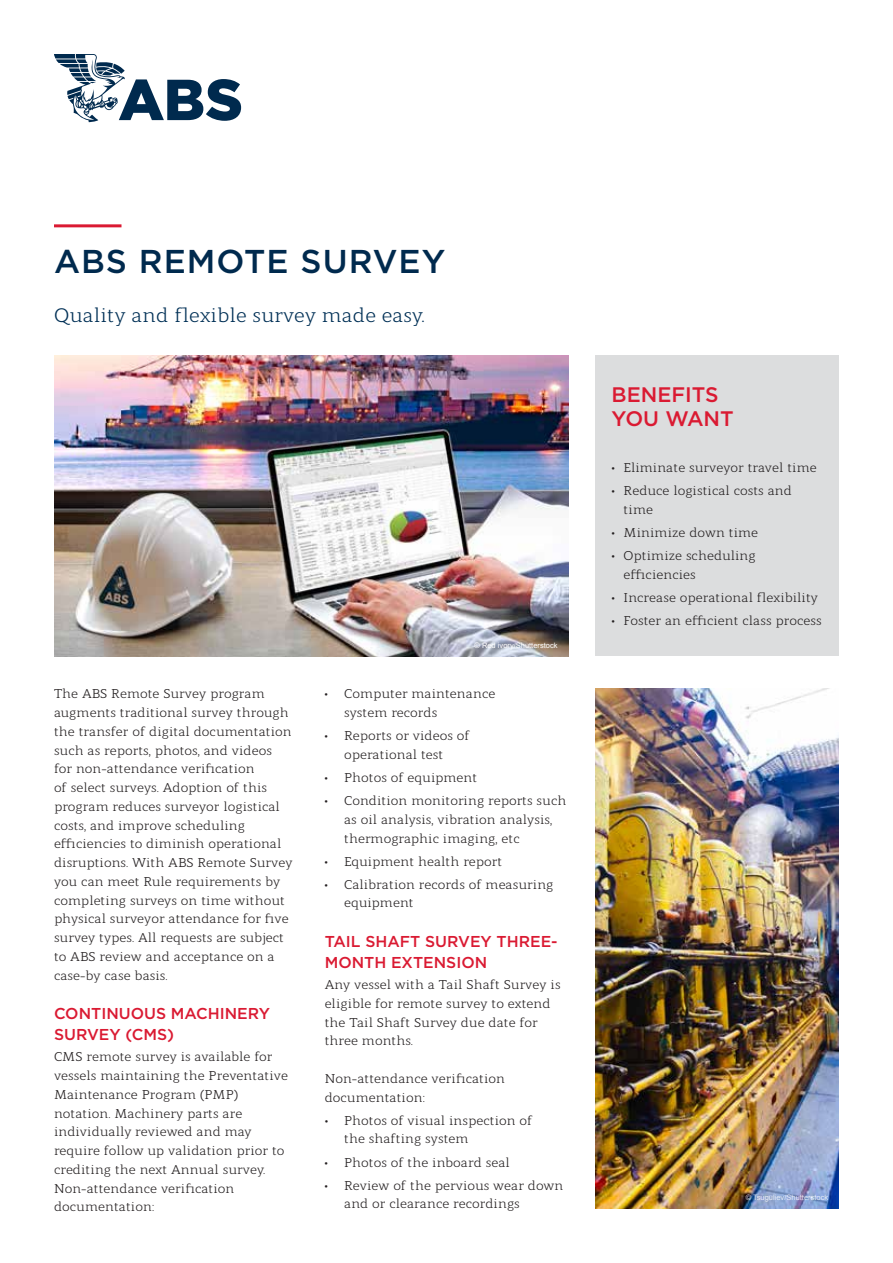
<style>
.page{position:relative;width:893px;height:1263px;background:#fff}
.page>*{position:absolute;margin:0;border:0;box-sizing:border-box;transform-origin:0 0}
.t1{font:500 33px "Gotham";letter-spacing:.03em;color:#002a4e}
.t2{font:500 21px/24px "Gotham";color:#da1a32}
.t3{font:19.5px "Modum";color:#003056}
.t4{font:500 15.75px/21px "Gotham";color:#da1a32}
.t5{font:12.75px/18.8px "Modum";color:#231f20}
.t6{font:7.5px "Arial";color:#fff}
</style>
<div class="page">
<hr style="left:54px;top:224px;width:68px;height:3px;background:#da1a32">
<svg style="left:54px;top:54px;width:187px;height:68px"></svg>
<img style="left:54px;top:356px;width:514px;height:300px">
<div style="left:595px;top:356px;width:244px;height:300px;background:#dcddde"></div>
<img style="left:595px;top:689px;width:244px;height:520px">
<h1 class="t1" style="left:54px;top:239px;width:393px">ABS REMOTE SURVEY</h1>
<h3 class="t3" style="left:54px;top:300px;width:372px">Quality and flexible survey made easy.</h3>
<p class="t6" style="left:474px;top:640px;width:85px">© Red ivory/Shutterstock</p>
<p class="t5" style="left:54px;top:683px;width:240px">The ABS Remote Survey program augments traditional survey through the transfer of digital documentation such as reports, photos, and videos for non-attendance verification<br>of select surveys. Adoption of this program reduces surveyor logistical costs, and improve scheduling efficiencies to diminish operational disruptions. With ABS Remote Survey you can meet Rule requirements by completing surveys on time without physical surveyor attendance for five survey types. All requests are subject to ABS review and acceptance on a case-by case basis.</p>
<p class="t4" style="left:54px;top:1003px;width:218px">CONTINUOUS MACHINERY<br>SURVEY (CMS)</p>
<p class="t5" style="left:54px;top:1046px;width:236px">CMS remote survey is available for vessels maintaining the Preventative<br>Maintenance Program (PMP) notation. Machinery parts are individually reviewed and may require follow up validation prior to crediting the next Annual survey.<br>Non-attendance verification documentation:</p>
<p class="t5" style="left:344px;top:683px;width:153px;text-indent:-19px">• Computer maintenance system records</p>
<p class="t5" style="left:325px;top:725px;width:147px;text-align:center">• Reports or videos of operational test</p>
<p class="t5" style="left:325px;top:767px;width:154px">• Photos of equipment</p>
<p class="t5" style="left:344px;top:790px;width:224px;text-indent:-19px">• Condition monitoring reports such as oil analysis, vibration analysis, thermographic imaging, etc</p>
<p class="t5" style="left:325px;top:851px;width:179px">• Equipment health report</p>
<p class="t5" style="left:344px;top:874px;width:211px;text-indent:-19px">• Calibration records of measuring equipment</p>
<p class="t4" style="left:325px;top:931px;width:234px">TAIL SHAFT SURVEY THREE-<br>MONTH EXTENSION</p>
<p class="t5" style="left:325px;top:974px;width:237px">Any vessel with a Tail Shaft Survey is eligible for remote survey to extend the Tail Shaft Survey due date for three months.</p>
<p class="t5" style="left:325px;top:1068px;width:182px">Non-attendance verification documentation:</p>
<p class="t5" style="left:344px;top:1110px;width:190px;text-indent:-19px">• Photos of visual inspection of the shafting system</p>
<p class="t5" style="left:325px;top:1151px;width:187px">• Photos of the inboard seal</p>
<p class="t5" style="left:344px;top:1174px;width:221px;text-indent:-19px">• Review of the pervious wear down and or clearance recordings</p>
<h2 class="t2" style="left:612px;top:382px;width:124px">BENEFITS<br>YOU WANT</h2>
<p class="t5" style="left:612px;top:457px;width:207px">• Eliminate surveyor travel time</p>
<p class="t5" style="left:624px;top:480px;width:170px;text-indent:-12px">• Reduce logistical costs and time</p>
<p class="t5" style="left:612px;top:522px;width:148px">• Minimize down time</p>
<p class="t5" style="left:624px;top:545px;width:134px;text-indent:-12px">• Optimize scheduling efficiencies</p>
<p class="t5" style="left:612px;top:587px;width:208px">• Increase operational flexibility</p>
<p class="t5" style="left:612px;top:610px;width:212px">• Foster an efficient class process</p>
<p class="t6" style="left:746px;top:1193px;width:84px">© Tsuguliev/Shutterstock</p>
</div>
